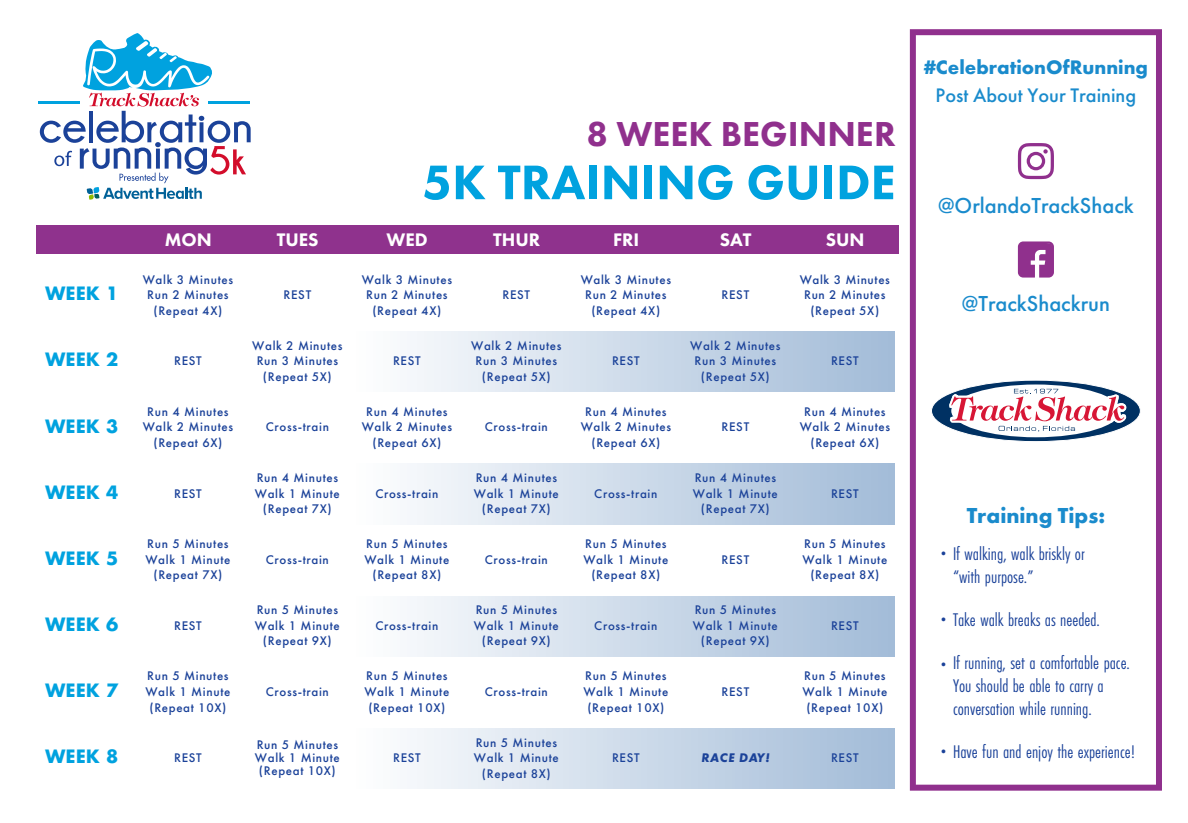
<style>
.page{position:relative;width:1188px;height:823px;background:#fff}
.page>*{position:absolute;margin:0;border:0;box-sizing:border-box;transform-origin:0 0}
.t1{font:800 50.25px "Futura PT";color:#00a2df}
.t2{font:800 35.85px "Futura PT";color:#90308d}
.t3{font:500 22.5px "Futura PT";color:#1a8bcc}
.t4{font:700 22.5px "Futura PT";color:#1a8bcc}
.t5{font:700 20.25px "Futura PT";color:#1a8bcc}
.t6{font:500 20.25px "Futura PT";color:#1a8bcc}
.t7{font:19.05px/22.8px "Futura PT Cond";color:#1b4299}
.t8{font:800 18.9px "Futura PT";color:#fff}
.t9{font:700 17.85px "Futura";color:#00a2df}
.t10{font:500 13.05px/15.6px "Futura PT";letter-spacing:.05em;color:#1b4299;text-align:center}
.t11{font:italic 700 13.05px "Futura PT";letter-spacing:.05em;color:#1b4299}
.s1{font-size:13.65px}
</style>
<div class="page">
<svg style="left:910px;top:29px;width:252px;height:761px"></svg>
<svg style="left:1018px;top:143px;width:36px;height:36px"></svg>
<div style="left:931px;top:380px;width:209px;height:61px;background:#003163;border-radius:50%"></div>
<svg style="left:947px;top:241px;width:182px;height:281px"></svg>
<div style="left:37px;top:225px;width:862px;height:28px;background:#8f328d"></div>
<svg style="left:410px;top:331px;width:484px;height:61px;background:#cbd9e9"></svg>
<svg style="left:410px;top:728px;width:484px;height:60px;background:#cbd9e9"></svg>
<svg style="left:410px;top:463px;width:484px;height:61px;background:#cbd9e9"></svg>
<svg style="left:410px;top:596px;width:484px;height:60px;background:#cbd9e9"></svg>
<hr style="left:39px;top:102px;width:41px;height:2px;background:#00a2df">
<svg style="left:40px;top:33px;width:211px;height:167px"></svg>
<h2 class="t2" style="left:586px;top:112px;width:311px">8 WEEK BEGINNER</h2>
<h1 class="t1" style="left:422px;top:151px;width:475px">5K TRAINING GUIDE</h1>
<h3 class="t8" style="left:165px;top:228px;width:48px">MON</h3>
<h3 class="t8" style="left:277px;top:228px;width:43px">TUES</h3>
<h3 class="t8" style="left:387px;top:228px;width:43px">WED</h3>
<h3 class="t8" style="left:493px;top:228px;width:49px">THUR</h3>
<h3 class="t8" style="left:613px;top:228px;width:28px">FRI</h3>
<h3 class="t8" style="left:720px;top:228px;width:33px">SAT</h3>
<h3 class="t8" style="left:826px;top:228px;width:40px">SUN</h3>
<p class="t10" style="left:143px;top:271px;width:92px">Walk 3 Minutes<br>Run 2 Minutes (Repeat 4X)</p>
<p class="t10" style="left:362px;top:271px;width:92px">Walk 3 Minutes<br>Run 2 Minutes (Repeat 4X)</p>
<p class="t10" style="left:581px;top:271px;width:92px">Walk 3 Minutes<br>Run 2 Minutes (Repeat 4X)</p>
<p class="t10" style="left:800px;top:271px;width:92px">Walk 3 Minutes<br>Run 2 Minutes (Repeat 5X)</p>
<h3 class="t9" style="left:45px;top:280px;width:75px">WEEK 1</h3>
<p class="t10" style="left:722px;top:287px;width:29px">REST</p>
<p class="t10" style="left:284px;top:287px;width:29px">REST</p>
<p class="t10" style="left:503px;top:287px;width:29px">REST</p>
<h3 class="t9" style="left:45px;top:347px;width:75px">WEEK 2</h3>
<p class="t10" style="left:174px;top:353px;width:29px">REST</p>
<p class="t10" style="left:252px;top:337px;width:92px">Walk 2 Minutes<br>Run 3 Minutes (Repeat 5X)</p>
<p class="t10" style="left:471px;top:337px;width:92px">Walk 2 Minutes<br>Run 3 Minutes (Repeat 5X)</p>
<p class="t10" style="left:690px;top:337px;width:92px">Walk 2 Minutes<br>Run 3 Minutes (Repeat 5X)</p>
<p class="t10" style="left:393px;top:353px;width:29px">REST</p>
<p class="t10" style="left:612px;top:353px;width:29px">REST</p>
<p class="t10" style="left:831px;top:353px;width:29px">REST</p>
<p class="t10" style="left:143px;top:403px;width:92px">Run 4 Minutes<br>Walk 2 Minutes (Repeat 6X)</p>
<p class="t10" style="left:362px;top:403px;width:92px">Run 4 Minutes<br>Walk 2 Minutes (Repeat 6X)</p>
<p class="t10" style="left:581px;top:403px;width:92px">Run 4 Minutes<br>Walk 2 Minutes (Repeat 6X)</p>
<p class="t10" style="left:800px;top:403px;width:92px">Run 4 Minutes<br>Walk 2 Minutes (Repeat 6X)</p>
<h3 class="t9" style="left:45px;top:413px;width:75px">WEEK 3</h3>
<p class="t10" style="left:722px;top:419px;width:29px">REST</p>
<p class="t10" style="left:266px;top:419px;width:65px">Cross-train</p>
<p class="t10" style="left:485px;top:419px;width:65px">Cross-train</p>
<h3 class="t9" style="left:45px;top:479px;width:75px">WEEK 4</h3>
<p class="t10" style="left:174px;top:485px;width:29px">REST</p>
<p class="t10" style="left:255px;top:470px;width:86px">Run 4 Minutes<br>Walk 1 Minute (Repeat 7X)</p>
<p class="t10" style="left:474px;top:470px;width:86px">Run 4 Minutes<br>Walk 1 Minute (Repeat 7X)</p>
<p class="t10" style="left:693px;top:470px;width:86px">Run 4 Minutes<br>Walk 1 Minute (Repeat 7X)</p>
<p class="t10" style="left:375px;top:485px;width:65px">Cross-train</p>
<p class="t10" style="left:594px;top:485px;width:65px">Cross-train</p>
<p class="t10" style="left:831px;top:485px;width:29px">REST</p>
<p class="t10" style="left:145px;top:536px;width:86px">Run 5 Minutes<br>Walk 1 Minute (Repeat 7X)</p>
<p class="t10" style="left:364px;top:536px;width:86px">Run 5 Minutes<br>Walk 1 Minute (Repeat 8X)</p>
<p class="t10" style="left:583px;top:536px;width:86px">Run 5 Minutes<br>Walk 1 Minute (Repeat 8X)</p>
<p class="t10" style="left:802px;top:536px;width:86px">Run 5 Minutes<br>Walk 1 Minute (Repeat 8X)</p>
<h3 class="t9" style="left:45px;top:545px;width:75px">WEEK 5</h3>
<p class="t10" style="left:722px;top:551px;width:29px">REST</p>
<p class="t10" style="left:266px;top:551px;width:65px">Cross-train</p>
<p class="t10" style="left:485px;top:551px;width:65px">Cross-train</p>
<h3 class="t9" style="left:45px;top:611px;width:75px">WEEK 6</h3>
<p class="t10" style="left:174px;top:617px;width:29px">REST</p>
<p class="t10" style="left:255px;top:602px;width:86px">Run 5 Minutes<br>Walk 1 Minute (Repeat 9X)</p>
<p class="t10" style="left:474px;top:602px;width:86px">Run 5 Minutes<br>Walk 1 Minute (Repeat 9X)</p>
<p class="t10" style="left:693px;top:602px;width:86px">Run 5 Minutes<br>Walk 1 Minute (Repeat 9X)</p>
<p class="t10" style="left:375px;top:617px;width:65px">Cross-train</p>
<p class="t10" style="left:594px;top:617px;width:65px">Cross-train</p>
<p class="t10" style="left:831px;top:617px;width:29px">REST</p>
<p class="t10" style="left:145px;top:668px;width:86px">Run 5 Minutes<br>Walk 1 Minute (Repeat 10X)</p>
<p class="t10" style="left:364px;top:668px;width:86px">Run 5 Minutes<br>Walk 1 Minute (Repeat 10X)</p>
<p class="t10" style="left:583px;top:668px;width:86px">Run 5 Minutes<br>Walk 1 Minute (Repeat 10X)</p>
<p class="t10" style="left:802px;top:668px;width:86px">Run 5 Minutes<br>Walk 1 Minute (Repeat 10X)</p>
<h3 class="t9" style="left:45px;top:677px;width:75px">WEEK 7</h3>
<p class="t10" style="left:722px;top:684px;width:29px">REST</p>
<p class="t10" style="left:266px;top:684px;width:65px">Cross-train</p>
<p class="t10" style="left:485px;top:684px;width:65px">Cross-train</p>
<p class="t10" style="left:255px;top:738px;width:86px;line-height:13px">Run 5 Minutes<br>Walk 1 Minute (Repeat 10X)</p>
<p class="t10" style="left:474px;top:734px;width:86px">Run 5 Minutes<br>Walk 1 Minute (Repeat 8X)</p>
<h3 class="t9" style="left:45px;top:743px;width:75px">WEEK 8</h3>
<p class="t10" style="left:174px;top:750px;width:29px">REST</p>
<p class="t11" style="left:701px;top:749px;width:70px">RACE DAY!</p>
<p class="t10" style="left:393px;top:750px;width:29px">REST</p>
<p class="t10" style="left:612px;top:750px;width:29px">REST</p>
<p class="t10" style="left:831px;top:750px;width:29px">REST</p>
<h3 class="t5" style="left:924px;top:54px;width:226px">#CelebrationOfRunning</h3>
<h3 class="t6" style="left:936px;top:83px;width:202px">Post About Your Training</h3>
<h3 class="t3" style="left:938px;top:192px;width:197px">@OrlandoTrackShack</h3>
<h3 class="t3" style="left:962px;top:290px;width:150px">@TrackShackrun</h3>
<h3 class="t4" style="left:967px;top:501px;width:140px">Training Tips:</h3>
<h3 class="t7" style="left:953px;top:542px;width:133px;text-indent:-16px"><span class="s1">•</span> If walking, walk briskly or “with purpose.”</h3>
<h3 class="t7" style="left:937px;top:608px;width:165px"><span class="s1">•</span> Take walk breaks as needed.</h3>
<h3 class="t7" style="left:953px;top:651px;width:178px;text-indent:-16px"><span class="s1">•</span> If running, set a comfortable pace.<br>You should be able to carry a conversation while running.</h3>
<h3 class="t7" style="left:937px;top:740px;width:200px"><span class="s1">•</span> Have fun and enjoy the experience!</h3>
</div>
